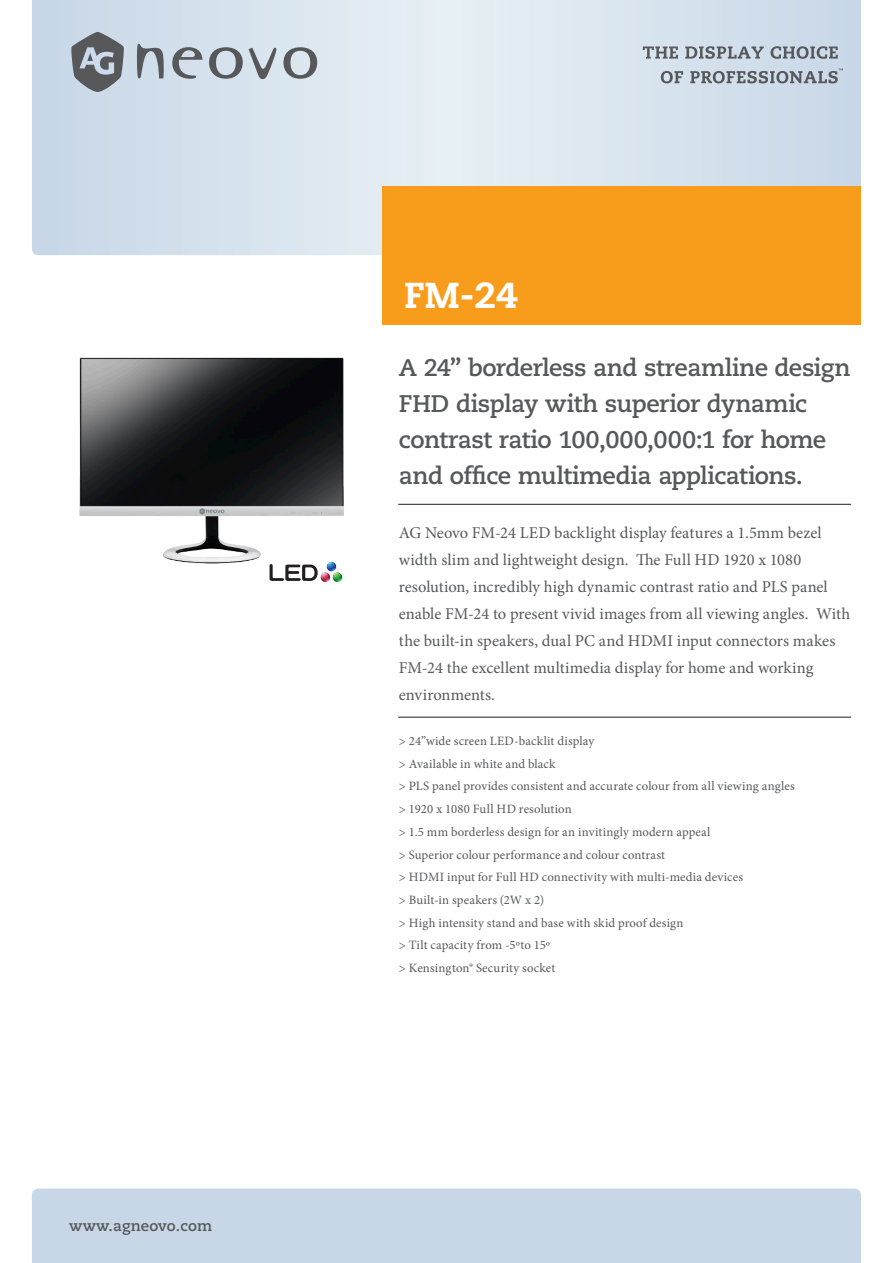
<style>
.page{position:relative;width:893px;height:1263px;background:#fff}
.page>*{position:absolute;margin:0;border:0;box-sizing:border-box;transform-origin:0 0}
.t1{font:800 36px "Caecilia LT Std";color:#fff}
.t2{font:700 24px/36px "Caecilia LT Std";letter-spacing:-.025em;color:#57585a}
.t3{font:16.5px/27px "Minion Pro";color:#57585a}
.t4{font:700 15px "Caecilia LT Std";letter-spacing:.01em;color:#57585a}
.t5{font:12.75px/22.6px "Minion Pro";letter-spacing:.01em;color:#57585a}
</style>
<div class="page">
<svg style="left:32px;top:0;width:829px;height:255px;background:#d7e3ed"></svg>
<div style="left:32px;top:1188px;width:829px;height:75px;background:#c8d7e8"></div>
<div style="left:383px;top:187px;width:478px;height:138px;background:#f89c1c"></div>
<svg style="left:70px;top:32px;width:247px;height:60px;background:#b3bcc5"></svg>
<svg style="left:643px;top:47px;width:35px;height:12px"></svg>
<svg style="left:685px;top:46px;width:79px;height:13px"></svg>
<svg style="left:770px;top:46px;width:68px;height:13px"></svg>
<svg style="left:661px;top:71px;width:22px;height:12px"></svg>
<svg style="left:690px;top:68px;width:153px;height:15px;background:#a2abb5"></svg>
<hr style="left:398px;top:717px;width:453px;height:1px;background:#231f20">
<hr style="left:398px;top:504px;width:453px;height:1px;background:#231f20">
<svg style="left:270px;top:574px;width:73px;height:8px"></svg>
<img style="left:79px;top:357px;width:265px;height:217px">
<p class="t4" style="left:69px;top:1217px;width:144px">www.agneovo.com</p>
<h1 class="t1" style="left:404px;top:273px;width:115px">FM-24</h1>
<h2 class="t2" style="left:399px;top:350px;width:453px">A 24” borderless and streamline design FHD display with superior dynamic contrast ratio 100,000,000:1 for home and office multimedia applications.</h2>
<p class="t3" style="left:399px;top:519px;width:453px">AG Neovo FM-24 LED backlight display features a 1.5mm bezel width slim and lightweight design. The Full HD 1920 x 1080 resolution, incredibly high dynamic contrast ratio and PLS panel enable FM-24 to present vivid images from all viewing angles. With the built-in speakers, dual PC and HDMI input connectors makes FM-24 the excellent multimedia display for home and working environments.</p>
<p class="t5" style="left:399px;top:730px;width:397px">&gt; 24”wide screen LED-backlit display<br>&gt; Available in white and black<br>&gt; PLS panel provides consistent and accurate colour from all viewing angles &gt; 1920 x 1080 Full HD resolution<br>&gt; 1.5 mm borderless design for an invitingly modern appeal<br>&gt; Superior colour performance and colour contrast<br>&gt; HDMI input for Full HD connectivity with multi-media devices<br>&gt; Built-in speakers (2W x 2)<br>&gt; High intensity stand and base with skid proof design<br>&gt; Tilt capacity from -5ºto 15º<br>&gt; Kensington® Security socket</p>
</div>
